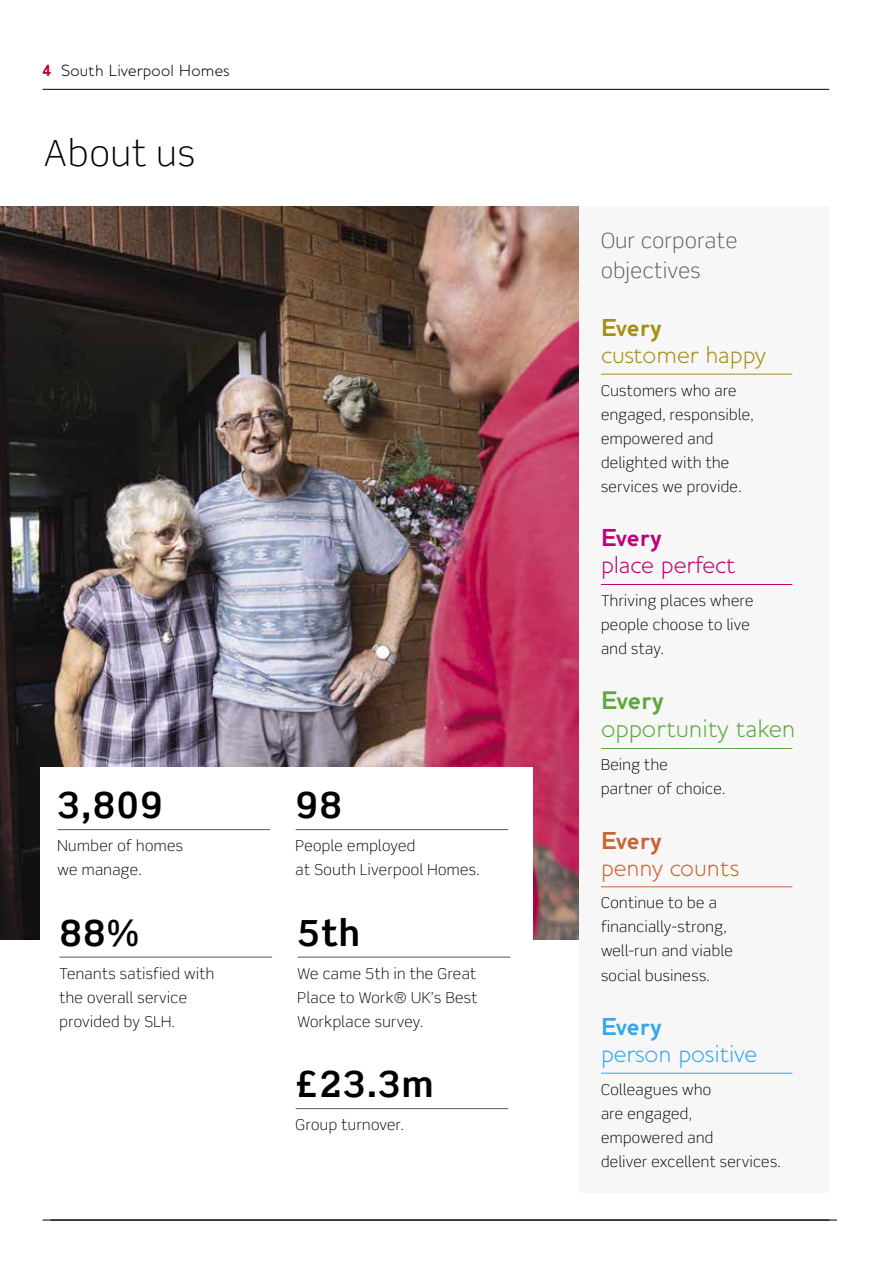
<style>
.page{position:relative;width:893px;height:1263px;background:#fff}
.page>*{position:absolute;margin:0;border:0;box-sizing:border-box;transform-origin:0 0}
.t1{font:700 36px "Scene Pro";letter-spacing:.03em;color:#000}
.t2{font:300 36px "Scene Pro";letter-spacing:.03em;color:#000}
.t3{font:300 25.95px "Houschka";color:#5fa841}
.t4{font:700 25.95px "Houschka";color:#5fa841}
.t5{font:300 25.05px "Houschka";color:#36a7e9}
.t6{font:300 25.05px "Houschka";color:#a68f15}
.t7{font:300 25.05px "Houschka";color:#c10077}
.t8{font:300 25.05px "Houschka";color:#cb6433}
.t9{font:700 25.05px "Houschka";color:#a68f15}
.t10{font:700 25.05px "Houschka";color:#c10077}
.t11{font:700 25.05px "Houschka";color:#36a7e9}
.t12{font:700 25.05px "Houschka";color:#cb6433}
.t13{font:300 21px/30px "Scene Pro";letter-spacing:.03em;color:#55585a}
.t14{font:300 16.5px "Houschka";letter-spacing:.02em;color:#000}
.t15{font:300 15px/24px "Scene Pro";letter-spacing:.03em;color:#000}
.s1{font-weight:700;color:#be0027}
</style>
<div class="page">
<img style="left:0;top:206px;width:579px;height:733px">
<div style="left:579px;top:206px;width:250px;height:987px;background:#f7f7f7"></div>
<div style="left:41px;top:767px;width:492px;height:401px;background:#fff"></div>
<hr style="left:43px;top:89px;width:786px;height:1px;background:#000">
<hr style="left:43px;top:1219px;width:786px;height:1px;background:#000">
<hr style="left:50px;top:1219px;width:787px;height:1px;background:#000">
<hr style="left:601px;top:374px;width:191px;height:1px;background:#a68f15">
<hr style="left:601px;top:584px;width:191px;height:1px;background:#c10077">
<hr style="left:601px;top:748px;width:191px;height:1px;background:#5fa841">
<hr style="left:601px;top:1073px;width:191px;height:1px;background:#36a7e9">
<hr style="left:601px;top:886px;width:191px;height:1px;background:#cb6433">
<hr style="left:60px;top:957px;width:212px;height:1px;background:#55585a">
<hr style="left:58px;top:829px;width:212px;height:1px;background:#55585a">
<hr style="left:298px;top:957px;width:212px;height:1px;background:#55585a">
<hr style="left:296px;top:829px;width:212px;height:1px;background:#55585a">
<hr style="left:296px;top:1108px;width:212px;height:1px;background:#55585a">
<p class="t14" style="left:43px;top:61px;width:189px"><span class="s1">4</span> South Liverpool Homes</p>
<h1 class="t2" style="left:44px;top:132px;width:153px">About us</h1>
<h1 class="t1" style="left:58px;top:783px;width:107px">3,809</h1>
<h1 class="t1" style="left:296px;top:783px;width:48px">98</h1>
<p class="t15" style="left:58px;top:834px;width:127px">Number of homes we manage.</p>
<p class="t15" style="left:296px;top:834px;width:186px">People employed<br>at South Liverpool Homes.</p>
<h1 class="t1" style="left:60px;top:910px;width:81px">88%</h1>
<p class="t15" style="left:60px;top:961px;width:156px">Tenants satisfied with the overall service provided by SLH.</p>
<h1 class="t1" style="left:298px;top:910px;width:64px">5th</h1>
<p class="t15" style="left:298px;top:961px;width:181px;text-align:justify">We came 5th in the Great Place to Work® UK’s Best Workplace survey.</p>
<h1 class="t1" style="left:296px;top:1062px;width:140px">£23.3m</h1>
<p class="t15" style="left:296px;top:1113px;width:110px">Group turnover.</p>
<h3 class="t13" style="left:601px;top:226px;width:138px">Our corporate objectives</h3>
<h3 class="t9" style="left:601px;top:313px;width:62px">Every</h3>
<h3 class="t6" style="left:601px;top:339px;width:166px">customer happy</h3>
<p class="t15" style="left:601px;top:378px;width:154px">Customers who are engaged, responsible, empowered and delighted with the services we provide.</p>
<h3 class="t10" style="left:601px;top:523px;width:62px">Every</h3>
<h3 class="t7" style="left:601px;top:550px;width:136px">place perfect</h3>
<p class="t15" style="left:601px;top:589px;width:154px">Thriving places where people choose to live and stay.</p>
<h2 class="t4" style="left:601px;top:685px;width:64px">Every</h2>
<h2 class="t3" style="left:601px;top:713px;width:196px">opportunity taken</h2>
<p class="t15" style="left:601px;top:753px;width:126px">Being the<br>partner of choice.</p>
<h3 class="t12" style="left:601px;top:825px;width:62px">Every</h3>
<h3 class="t8" style="left:601px;top:852px;width:140px">penny counts</h3>
<p class="t15" style="left:601px;top:891px;width:133px">Continue to be a financially-strong, well-run and viable social business.</p>
<h3 class="t11" style="left:601px;top:1012px;width:62px">Every</h3>
<h3 class="t5" style="left:601px;top:1038px;width:158px">person positive</h3>
<p class="t15" style="left:601px;top:1077px;width:181px">Colleagues who<br>are engaged,<br>empowered and<br>deliver excellent services.</p>
</div>
